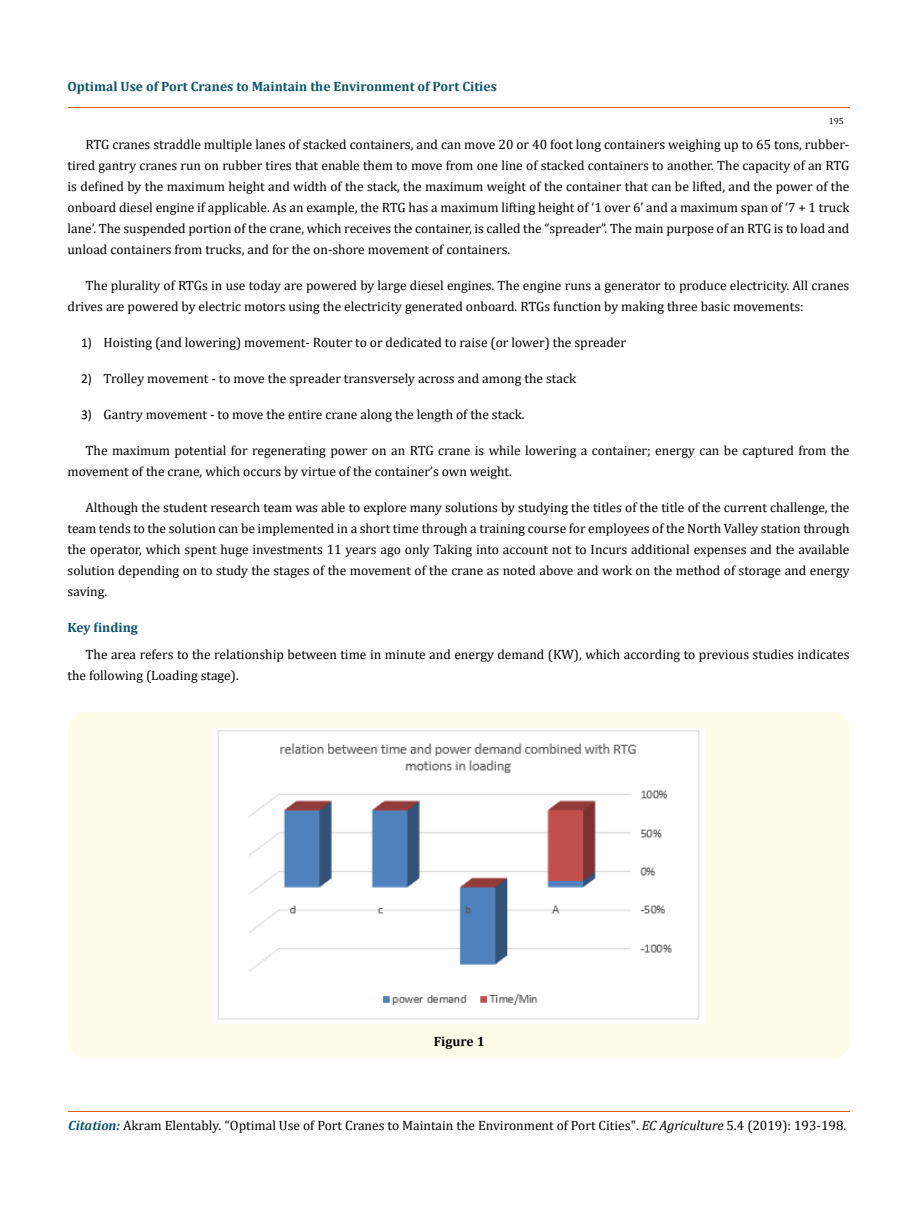
<style>
.page{position:relative;width:917px;height:1206px;background:#fff}
.page>*{position:absolute;margin:0;border:0;box-sizing:border-box;transform-origin:0 0}
.t1{font:13.5px/21px "Cambria";color:#000}
.t2{font:700 13.5px "Cambria";color:#0e546a}
.t3{font:700 13.5px "Cambria";color:#000}
.t4{font:9px "Cambria";color:#000}
.s1{font-family:"Calibri"}
.s2{font-weight:700;font-style:italic;color:#0e546a}
.s3{font-style:italic}
</style>
<div class="page">
<hr style="left:68px;top:108px;width:781px;height:1px;background:#e05d1a">
<hr style="left:68px;top:1112px;width:781px;height:1px;background:#e05d1a">
<div style="left:68px;top:712px;width:781px;height:347px;background:#fffde9;border-radius:18px"></div>
<img style="left:213px;top:729px;width:491px;height:295px">
<p class="t2" style="left:68px;top:76px;width:431px">Optimal Use of Port Cranes to Maintain the Environment of Port Cities</p>
<p class="t4" style="left:828px;top:116px;width:16px">195</p>
<p class="t1" style="left:68px;top:134px;width:783px;text-align:justify;text-indent:18px">RTG cranes straddle multiple lanes of stacked containers, and can move 20 or 40 foot long containers weighing up to 65 tons, rubber&shy;tired gantry cranes run on rubber tires that enable them to move from one line of stacked containers to another. The capacity of an RTG is defined by the maximum height and width of the stack, the maximum weight of the container that can be lifted, and the power of the onboard diesel engine if applicable. As an example, the RTG has a maximum lifting height of ‘1 over 6’ and a maximum span of ‘7 + 1 truck lane’. The suspended portion of the crane, which receives the container, is called the “spreader”. The main purpose of an RTG is to load and unload containers from trucks, and for the on-shore movement of containers.</p>
<p class="t1" style="left:68px;top:275px;width:783px;text-indent:18px">The plurality of RTGs in use today are powered by large diesel engines. The engine runs a generator to produce electricity. All cranes drives are powered by electric motors using the electricity generated onboard. RTGs function by making three basic movements:</p>
<p class="t1" style="left:81px;top:332px;width:546px"><span class="s1">1)</span> Hoisting (and lowering) movement- Router to or dedicated to raise (or lower) the spreader</p>
<p class="t1" style="left:81px;top:368px;width:496px"><span class="s1">2)</span> Trolley movement - to move the spreader transversely across and among the stack</p>
<p class="t1" style="left:81px;top:404px;width:445px"><span class="s1">3)</span> Gantry movement - to move the entire crane along the length of the stack.</p>
<p class="t1" style="left:68px;top:440px;width:783px;text-indent:18px">The maximum potential for regenerating power on an RTG crane is while lowering a container; energy can be captured from the movement of the crane, which occurs by virtue of the container’s own weight.</p>
<p class="t1" style="left:68px;top:497px;width:783px;text-align:justify;text-indent:18px">Although the student research team was able to explore many solutions by studying the titles of the title of the current challenge, the team tends to the solution can be implemented in a short time through a training course for employees of the North Valley station through the operator, which spent huge investments 11 years ago only Taking into account not to Incurs additional expenses and the available solution depending on to study the stages of the movement of the crane as noted above and work on the method of storage and energy saving.</p>
<p class="t2" style="left:68px;top:618px;width:72px">Key finding</p>
<p class="t1" style="left:68px;top:644px;width:783px;text-indent:18px">The area refers to the relationship between time in minute and energy demand (KW), which according to previous studies indicates the following (Loading stage).</p>
<p class="t3" style="left:434px;top:1032px;width:52px">Figure 1</p>
<p class="t1" style="left:68px;top:1114px;width:779px"><span class="s2">Citation:</span> Akram Elentably<span class="s3">.</span> “Optimal Use of Port Cranes to Maintain the Environment of Port Cities". <span class="s3">EC Agriculture</span> 5.4 (2019): 193-198.</p>
</div>
